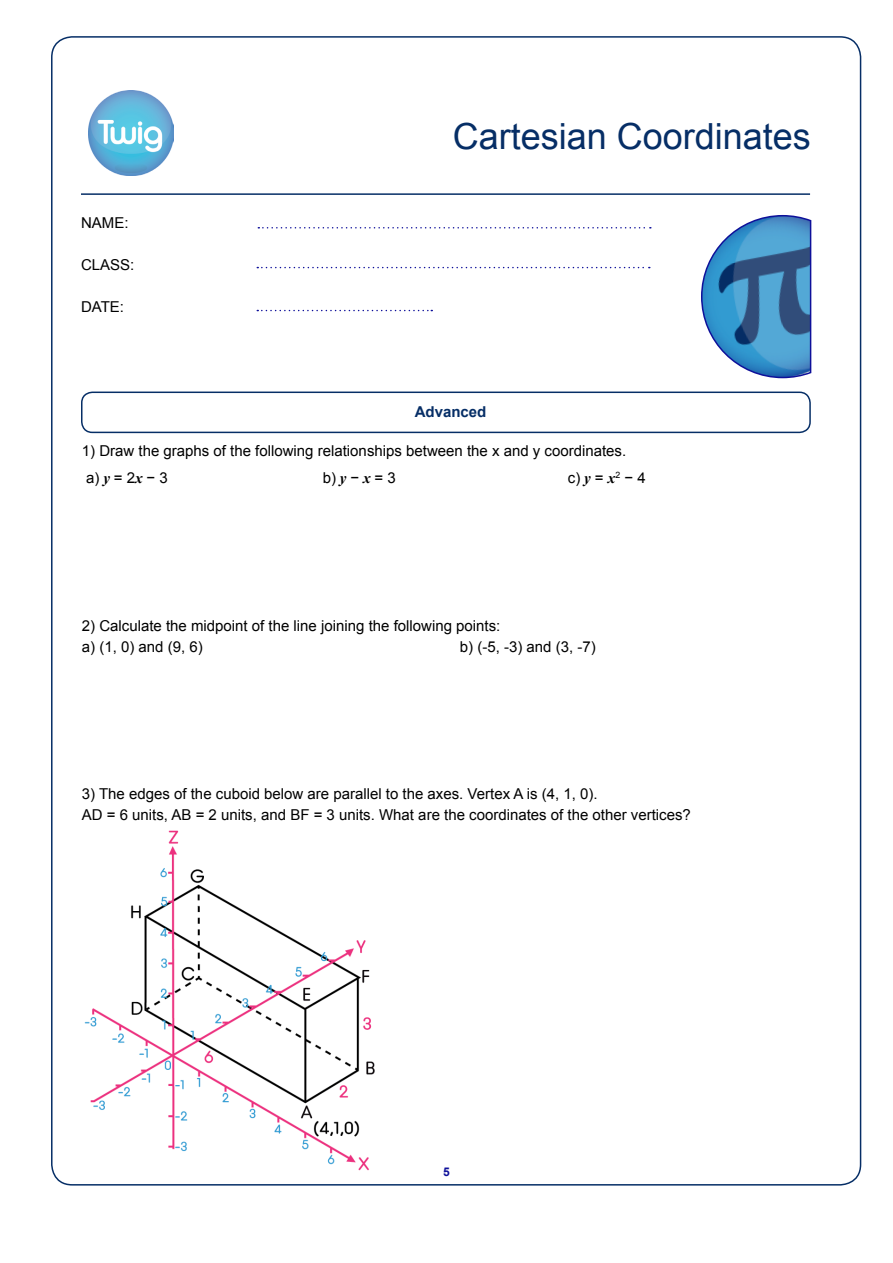
<style>
.page{position:relative;width:893px;height:1263px;background:#fff}
.page>*{position:absolute;margin:0;border:0;box-sizing:border-box;transform-origin:0 0}
.t1{font:36px "Arial";color:#062e66}
.t2{font:15px/21px "Arial";color:#000}
.t3{font:700 15px "Arial";color:#062e66}
.t4{font:700 12px "Arial";color:#0e109a}
.s1{font-family:"Times New Roman";font-weight:700;font-style:italic}
</style>
<div class="page">
<hr style="left:81px;top:193px;width:729px;height:2px;background:#062e66">
<svg style="left:258px;top:227px;width:393px;height:1px"></svg>
<svg style="left:257px;top:267px;width:393px;height:1px"></svg>
<svg style="left:257px;top:310px;width:175px;height:1px"></svg>
<div style="left:81px;top:392px;width:730px;height:41px;border:2px solid #062e66;border-radius:11px"></div>
<svg style="left:701px;top:215px;width:111px;height:164px"></svg>
<img style="left:88px;top:90px;width:86px;height:86px">
<img style="left:84px;top:830px;width:291px;height:341px">
<p class="t2" style="left:81px;top:212px;width:49px">NAME:</p>
<p class="t2" style="left:81px;top:254px;width:55px">CLASS:</p>
<p class="t2" style="left:81px;top:296px;width:45px">DATE:</p>
<h1 class="t1" style="left:453px;top:113px;width:360px">Cartesian Coordinates</h1>
<p class="t3" style="left:415px;top:402px;width:73px">Advanced</p>
<p class="t2" style="left:82px;top:438px;width:546px;line-height:27px">1) Draw the graphs of the following relationships between the x and y coordinates. a) <span class="s1">y</span> = 2<span class="s1">x</span> − 3</p>
<p class="t2" style="left:323px;top:468px;width:74px">b) <span class="s1">y</span> − <span class="s1">x</span> = 3</p>
<p class="t2" style="left:568px;top:468px;width:79px">c) <span class="s1">y</span> = <span class="s1">x</span><sup>2</sup> − 4</p>
<p class="t2" style="left:82px;top:615px;width:420px">2) Calculate the midpoint of the line joining the following points: a) (1, 0) and (9, 6)</p>
<p class="t2" style="left:460px;top:636px;width:137px">b) (-5, -3) and (3, -7)</p>
<p class="t2" style="left:82px;top:783px;width:611px">3) The edges of the cuboid below are parallel to the axes. Vertex A is (4, 1, 0).<br>AD = 6 units, AB = 2 units, and BF = 3 units. What are the coordinates of the other vertices?</p>
<p class="t4" style="left:443px;top:1164px;width:8px">5</p>
</div>
